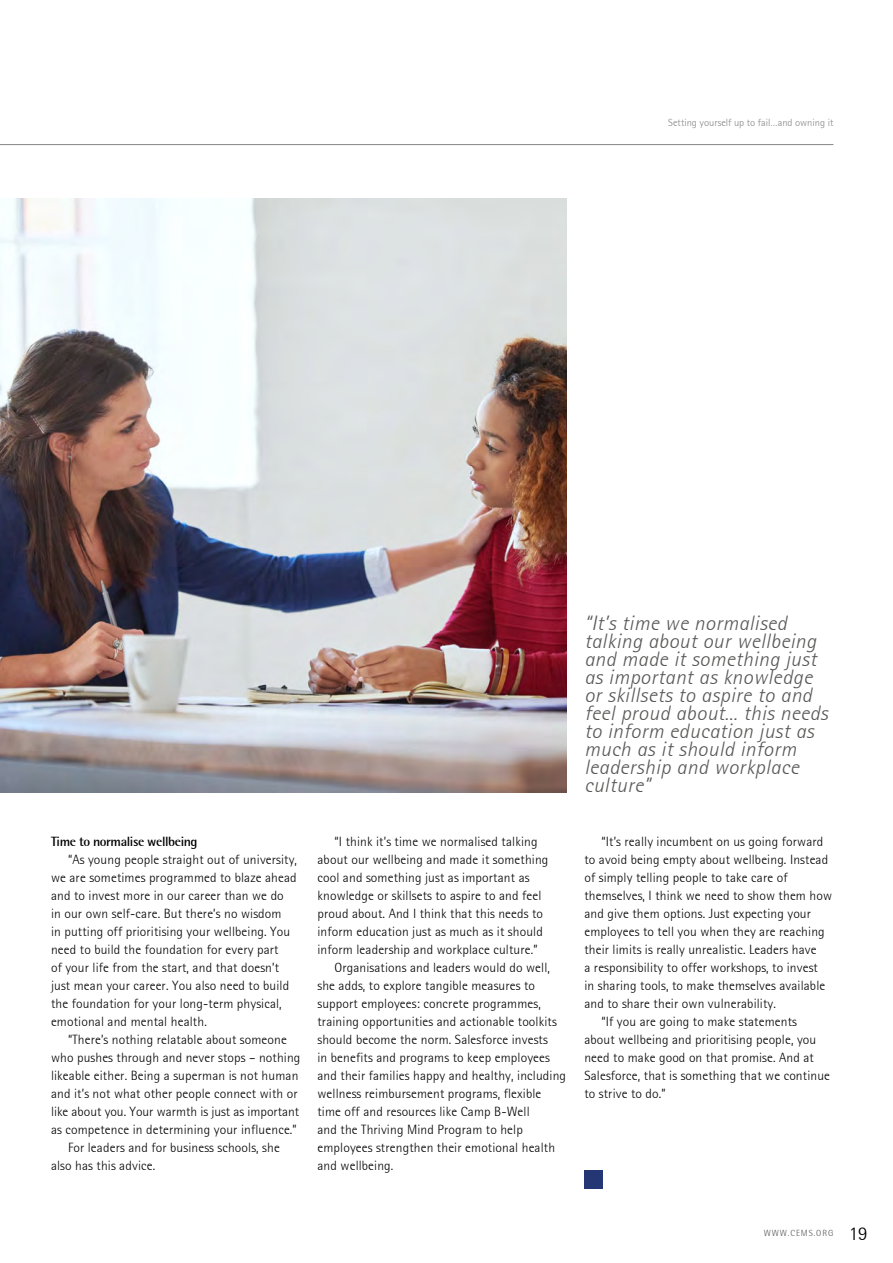
<style>
.page{position:relative;width:893px;height:1263px;background:#fff}
.page>*{position:absolute;margin:0;border:0;box-sizing:border-box;transform-origin:0 0}
.t1{font:italic 300 21px/18px "Rotis Semi Sans";letter-spacing:.02em;color:#575756}
.t2{font:300 13.5px/18px "Rotis Semi Sans";letter-spacing:.01em;color:#000}
.t3{font:700 13.5px "Rotis Semi Sans";letter-spacing:-.03em;color:#000}
.t4{font:300 10.5px "Rotis Semi Sans";color:#878787}
.t5{font:300 9px "Rotis Semi Sans";letter-spacing:.1em;color:#575756}
.s1{font-size:19.5px;color:#000}
</style>
<div class="page">
<hr style="left:0;top:144px;width:833px;height:1px;background:#878787">
<div style="left:584px;top:1170px;width:18px;height:18px;background:#243673"></div>
<img style="left:0;top:198px;width:567px;height:594px">
<p class="t4" style="left:668px;top:116px;width:167px">Setting yourself up to fail…and owning it</p>
<p class="t3" style="left:51px;top:833px;width:148px">Time to normalise wellbeing</p>
<p class="t2" style="left:51px;top:850px;width:248px;text-indent:17px">“As young people straight out of university, we are sometimes programmed to blaze ahead and to invest more in our career than we do<br>in our own self-care. But there’s no wisdom<br>in putting off prioritising your wellbeing. You need to build the foundation for every part<br>of your life from the start, and that doesn’t just mean your career. You also need to build the foundation for your long-term physical, emotional and mental health.</p>
<p class="t2" style="left:68px;top:1030px;width:220px">“There’s nothing relatable about someone</p>
<p class="t2" style="left:51px;top:1048px;width:251px">who pushes through and never stops – nothing</p>
<p class="t2" style="left:51px;top:1066px;width:249px">likeable either. Being a superman is not human</p>
<p class="t2" style="left:51px;top:1084px;width:248px">and it’s not what other people connect with or</p>
<p class="t2" style="left:51px;top:1102px;width:250px">like about you. Your warmth is just as important</p>
<p class="t2" style="left:51px;top:1120px;width:247px">as competence in determining your influence.”</p>
<p class="t2" style="left:68px;top:1138px;width:213px">For leaders and for business schools, she</p>
<p class="t2" style="left:51px;top:1156px;width:106px">also has this advice.</p>
<p class="t2" style="left:334px;top:832px;width:205px">“I think it’s time we normalised talking</p>
<p class="t2" style="left:317px;top:850px;width:232px">about our wellbeing and made it something</p>
<p class="t2" style="left:317px;top:868px;width:214px">cool and something just as important as</p>
<p class="t2" style="left:317px;top:886px;width:225px">knowledge or skillsets to aspire to and feel</p>
<p class="t2" style="left:317px;top:904px;width:227px">proud about. And I think that this needs to</p>
<p class="t2" style="left:317px;top:922px;width:227px">inform education just as much as it should</p>
<p class="t2" style="left:317px;top:940px;width:222px">inform leadership and workplace culture.”</p>
<p class="t2" style="left:334px;top:958px;width:217px">Organisations and leaders would do well,</p>
<p class="t2" style="left:317px;top:976px;width:219px">she adds, to explore tangible measures to</p>
<p class="t2" style="left:317px;top:994px;width:225px">support employees: concrete programmes,</p>
<p class="t2" style="left:317px;top:1012px;width:241px">training opportunities and actionable toolkits</p>
<p class="t2" style="left:317px;top:1030px;width:232px">should become the norm. Salesforce invests</p>
<p class="t2" style="left:317px;top:1048px;width:234px">in benefits and programs to keep employees</p>
<p class="t2" style="left:317px;top:1066px;width:250px">and their families happy and healthy, including</p>
<p class="t2" style="left:317px;top:1084px;width:225px">wellness reimbursement programs, flexible</p>
<p class="t2" style="left:317px;top:1102px;width:214px">time off and resources like Camp B-Well</p>
<p class="t2" style="left:317px;top:1120px;width:207px">and the Thriving Mind Program to help</p>
<p class="t2" style="left:317px;top:1138px;width:239px">employees strengthen their emotional health</p>
<p class="t2" style="left:317px;top:1156px;width:77px">and wellbeing.</p>
<p class="t1" style="left:584px;top:614px;width:245px">“It’s time we normalised talking about our wellbeing and made it something just as important as knowledge or skillsets to aspire to and feel proud about... this needs to inform education just as much as it should inform leadership and workplace culture”</p>
<p class="t2" style="left:601px;top:832px;width:224px">“It’s really incumbent on us going forward</p>
<p class="t2" style="left:584px;top:850px;width:245px">to avoid being empty about wellbeing. Instead</p>
<p class="t2" style="left:584px;top:868px;width:205px">of simply telling people to take care of</p>
<p class="t2" style="left:584px;top:886px;width:249px">themselves, I think we need to show them how</p>
<p class="t2" style="left:584px;top:904px;width:228px">and give them options. Just expecting your</p>
<p class="t2" style="left:584px;top:922px;width:242px">employees to tell you when they are reaching</p>
<p class="t2" style="left:584px;top:940px;width:234px">their limits is really unrealistic. Leaders have</p>
<p class="t2" style="left:584px;top:958px;width:235px">a responsibility to offer workshops, to invest</p>
<p class="t2" style="left:584px;top:976px;width:242px">in sharing tools, to make themselves available</p>
<p class="t2" style="left:584px;top:994px;width:193px">and to share their own vulnerability.</p>
<p class="t2" style="left:601px;top:1012px;width:197px">“If you are going to make statements</p>
<p class="t2" style="left:584px;top:1030px;width:233px">about wellbeing and prioritising people, you</p>
<p class="t2" style="left:584px;top:1048px;width:231px">need to make good on that promise. And at</p>
<p class="t2" style="left:584px;top:1066px;width:247px">Salesforce, that is something that we continue</p>
<p class="t2" style="left:584px;top:1084px;width:83px">to strive to do.”</p>
<p class="t5" style="left:764px;top:1228px;width:105px">WWW.CEMS.ORG <span class="s1">19</span></p>
</div>
